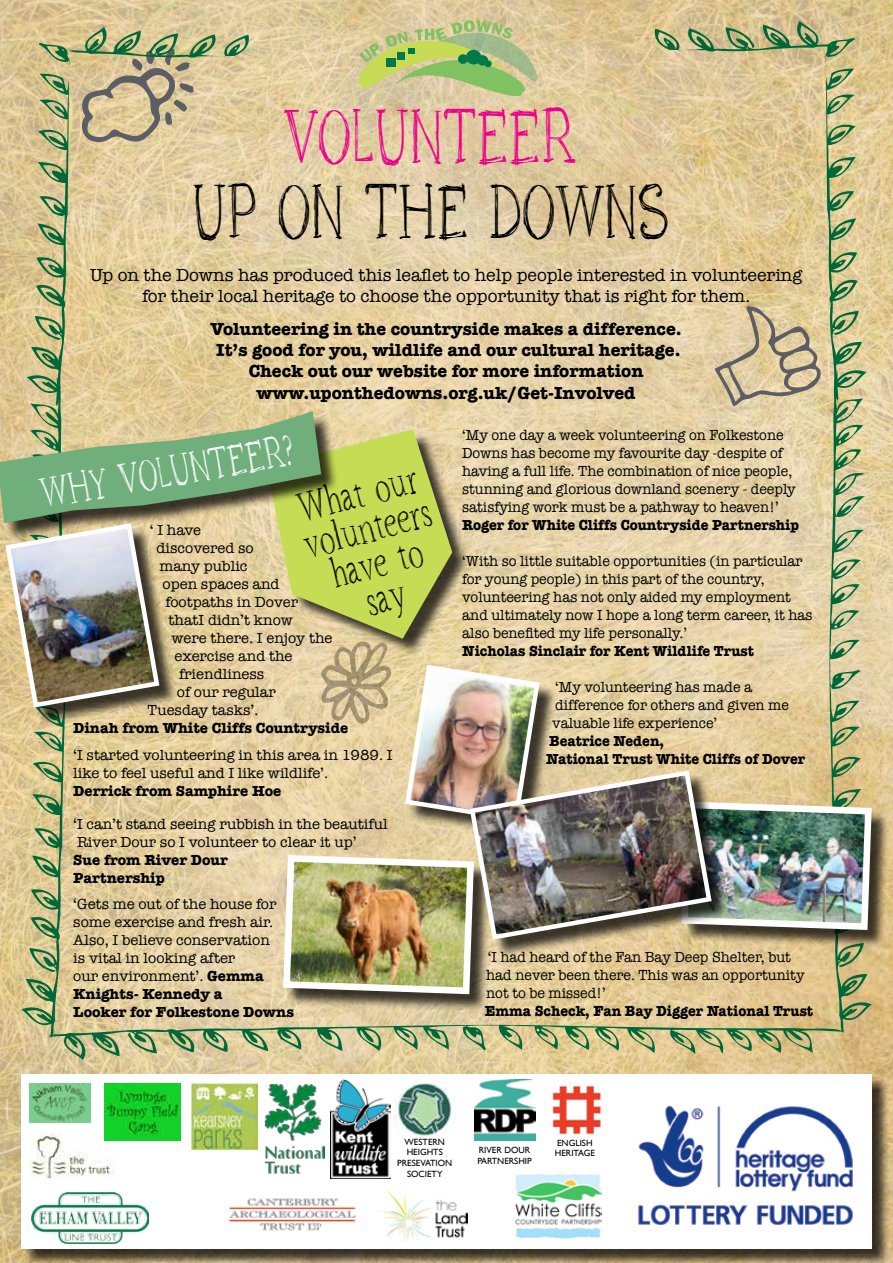
<style>
.page{position:relative;width:893px;height:1263px;background:#fff}
.page>*{position:absolute;margin:0;border:0;box-sizing:border-box;transform-origin:0 0}
.t1{font:63px "Houndville";color:#000;scale:.65 1}
.t2{font:63px "Houndville";color:#ec008c;scale:.65 1}
.t3{font:36px/36px "Houndville";color:#000;text-align:center;scale:.65 1}
.t4{font:36px "Houndville";color:#fff;scale:.65 1}
.t5{font:700 18px/21px "American Typewriter";color:#000;text-align:center}
.t6{font:18px/21px "American Typewriter";color:#000;text-align:center}
.t7{font:15px/18px "American Typewriter";color:#000;scale:.95 1}
.t8{font:15px/18px "American Typewriter";color:#000}
.t9{font:700 15px/18px "American Typewriter";color:#000;scale:.95 1}
.t10{font:700 15px/18px "American Typewriter";color:#000}
.t11{font:9px/10.8px "Gill Sans";color:#000}
.s1{font-weight:700}
</style>
<div class="page">
<img style="left:0;top:0;width:893px;height:1263px">
<div style="left:24px;top:1076px;width:866px;height:187px;background:#000;opacity:.75"></div>
<div style="left:21px;top:1074px;width:851px;height:174px;background:#fff"></div>
<div style="left:684px;top:804px;width:206px;height:144px;background:#000;opacity:.75"></div>
<img style="left:0;top:20px;width:875px;height:1040px">
<img style="left:30px;top:1083px;width:60px;height:39px">
<img style="left:30px;top:1133px;width:87px;height:46px">
<img style="left:229px;top:1198px;width:127px;height:33px">
<img style="left:552px;top:1085px;width:49px;height:50px">
<img style="left:191px;top:1083px;width:66px;height:66px">
<img style="left:331px;top:1079px;width:60px;height:100px">
<img style="left:378px;top:1189px;width:90px;height:54px">
<img style="left:104px;top:1083px;width:76px;height:57px">
<img style="left:264px;top:1083px;width:61px;height:90px">
<img style="left:475px;top:1079px;width:60px;height:61px">
<img style="left:31px;top:1192px;width:118px;height:51px">
<img style="left:515px;top:1174px;width:87px;height:64px">
<img style="left:395px;top:1079px;width:60px;height:59px">
<img style="left:638px;top:1105px;width:215px;height:120px">
<h1 class="t2" style="left:284px;top:94px;width:451px">VOLUNTEER</h1>
<h1 class="t1" style="left:192px;top:170px;width:736px">UP ON THE DOWNS</h1>
<p class="t6" style="left:90px;top:264px;width:714px">Up on the Downs has produced this leaflet to help people interested in volunteering for their local heritage to choose the opportunity that is right for them.</p>
<p class="t5" style="left:211px;top:318px;width:473px">Volunteering in the countryside makes a difference.<br>It’s good for you, wildlife and our cultural heritage.<br>Check out our website for more information www.uponthedowns.org.uk/Get-Involved</p>
<h2 class="t4" style="left:37px;top:470px;width:396px;rotate:-10deg">WHY VOLUNTEER?</h2>
<p class="t7" style="left:462px;top:425px;width:352px">‘My one day a week volunteering on Folkestone Downs has become my favourite day -despite of having a full life. The combination of nice people, stunning and glorious downland scenery - deeply satisfying work must be a pathway to heaven!’</p>
<p class="t9" style="left:462px;top:515px;width:356px">Roger for White Cliffs Countryside Partnership</p>
<p class="t7" style="left:462px;top:551px;width:370px">‘With so little suitable opportunities (in particular for young people) in this part of the country, volunteering has not only aided my employment and ultimately now I hope a long term career, it has also benefited my life personally.’</p>
<p class="t9" style="left:462px;top:641px;width:309px">Nicholas Sinclair for Kent Wildlife Trust</p>
<p class="t7" style="left:552px;top:677px;width:251px">‘My volunteering has made a difference for others and given me valuable life experience’</p>
<p class="t9" style="left:546px;top:731px;width:274px">Beatrice Neden,<br>National Trust White Cliffs of Dover</p>
<h2 class="t3" style="left:291px;top:493px;width:202px;rotate:-15deg">What our volunteers have to say</h2>
<p class="t8" style="left:150px;top:520px;width:53px">‘ I have</p>
<p class="t8" style="left:157px;top:538px;width:99px">discovered so</p>
<p class="t8" style="left:160px;top:556px;width:90px">many public</p>
<p class="t8" style="left:163px;top:574px;width:118px">open spaces and</p>
<p class="t8" style="left:166px;top:592px;width:134px">footpaths in Dover</p>
<p class="t8" style="left:169px;top:610px;width:126px">thatI didn’t know</p>
<p class="t8" style="left:172px;top:628px;width:162px">were there. I enjoy the</p>
<p class="t8" style="left:175px;top:646px;width:119px">exercise and the</p>
<p class="t8" style="left:179px;top:664px;width:87px">friendliness</p>
<p class="t8" style="left:177px;top:682px;width:100px">of our regular</p>
<p class="t8" style="left:148px;top:700px;width:112px">Tuesday tasks’.</p>
<p class="t10" style="left:73px;top:718px;width:277px">Dinah from White Cliffs Countryside</p>
<p class="t8" style="left:73px;top:746px;width:321px">‘I started volunteering in this area in 1989. I like to feel useful and I like wildlife’.</p>
<p class="t10" style="left:73px;top:782px;width:210px">Derrick from Samphire Hoe</p>
<p class="t8" style="left:73px;top:814px;width:316px">‘I can’t stand seeing rubbish in the beautiful<br>River Dour so I volunteer to clear it up’</p>
<p class="t10" style="left:73px;top:850px;width:156px">Sue from River Dour<br>Partnership</p>
<p class="t8" style="left:73px;top:894px;width:222px">‘Gets me out of the house for some exercise and fresh air.<br>Also, I believe conservation<br>is vital in looking after<br>our environment’. <span class="s1">Gemma<br>Knights- Kennedy a<br>Looker for Folkestone Downs</span></p>
<p class="t7" style="left:486px;top:947px;width:337px">‘I had heard of the Fan Bay Deep Shelter, but had never been there. This was an opportunity not to be missed!’</p>
<p class="t9" style="left:485px;top:1001px;width:347px">Emma Scheck, Fan Bay Digger National Trust</p>
<p class="t11" style="left:397px;top:1136px;width:57px;text-align:center">WESTERN<br>HEIGHTS<br>PRESEVATION<br>SOCIETY</p>
<p class="t11" style="left:477px;top:1144px;width:56px">RIVER DOUR<br>PARTNERSHIP</p>
<p class="t11" style="left:555px;top:1137px;width:42px">ENGLISH<br>HERITAGE</p>
</div>
